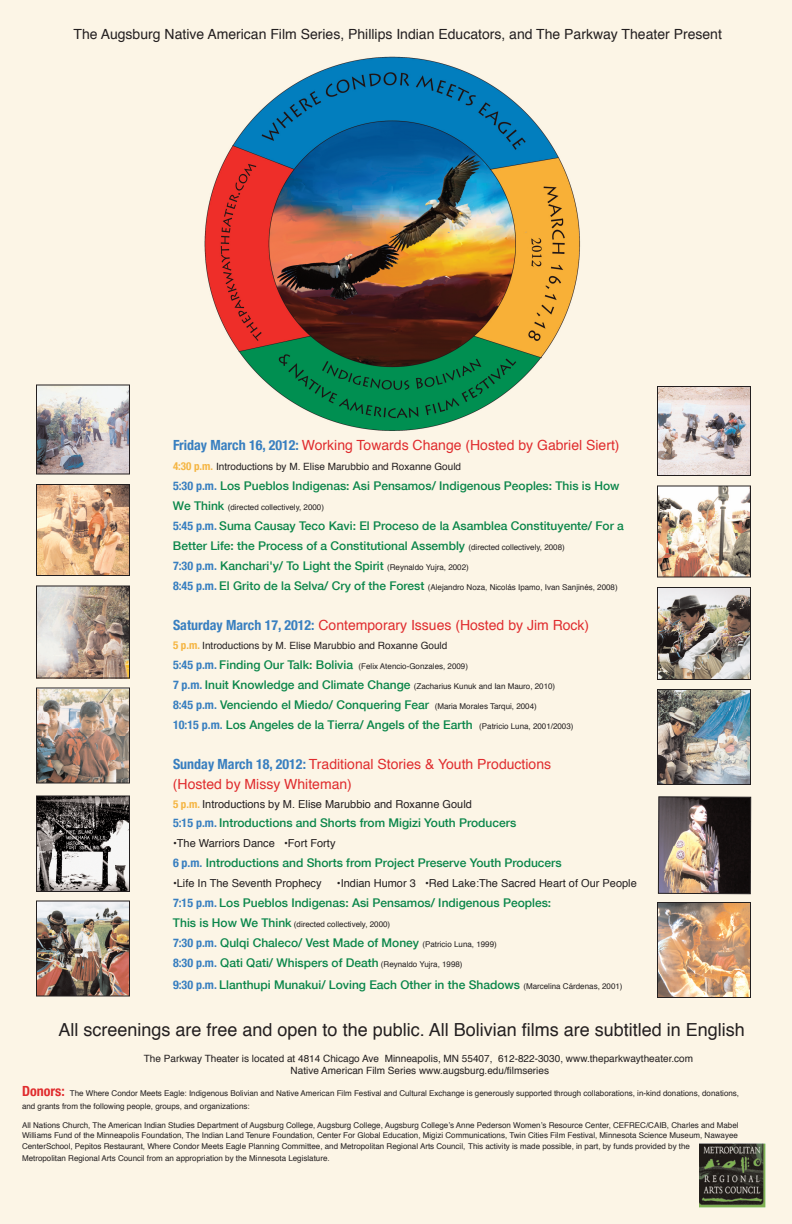
<style>
.page{position:relative;width:792px;height:1224px;background:#fcf5e6}
.page>*{position:absolute;margin:0;border:0;box-sizing:border-box;transform-origin:0 0}
.t1{font:18px "Helvetica";color:#231f20}
.t2{font:14px/19.9px "Helvetica";color:#e02c2e}
.t3{font:14px "Helvetica";color:#231f20}
.t4{font:500 12px/20px "Helvetica Neue";color:#0a864a}
.t5{font:11px "Helvetica";color:#231f20}
.t6{font:10px/12px "Helvetica";color:#231f20;text-align:center}
.t7{font:8px/12.5px "Helvetica";color:#231f20}
.s1{font-family:"Helvetica Neue";font-weight:700;font-stretch:condensed;color:#387fc0}
.s2{font-family:"Helvetica Neue";font-weight:700;font-stretch:condensed;font-size:11px;color:#f5b542}
.s3{font-weight:700;font-stretch:condensed;color:#387fc0}
.s4{font-family:"Helvetica Neue";font-weight:500;font-size:12px;color:#0a864a}
.s5{font-family:"Helvetica";font-weight:400;font-size:8px;color:#231f20}
.s6{font-family:"Helvetica Neue";font-weight:700;font-stretch:condensed;font-size:12px;color:#387fc0}
.s7{font-family:"Helvetica Neue";font-weight:700;font-stretch:condensed;color:#f5b542}
.s8{font-family:"Helvetica Neue";font-weight:700;font-stretch:condensed;font-size:14px;color:#e02c2e}
</style>
<div class="page">
<img style="left:38px;top:386px;width:90px;height:86px">
<div style="left:36px;top:384px;width:94px;height:90px;border:1px solid #231f20"></div>
<img style="left:38px;top:486px;width:90px;height:88px">
<div style="left:36px;top:484px;width:94px;height:92px;border:1px solid #231f20"></div>
<img style="left:38px;top:588px;width:90px;height:89px">
<div style="left:36px;top:586px;width:94px;height:93px;border:1px solid #231f20"></div>
<img style="left:38px;top:690px;width:90px;height:92px">
<div style="left:36px;top:688px;width:94px;height:96px;border:1px solid #231f20"></div>
<img style="left:38px;top:902px;width:90px;height:92px">
<div style="left:36px;top:900px;width:94px;height:96px;border:1px solid #231f20"></div>
<img style="left:659px;top:388px;width:90px;height:86px">
<div style="left:657px;top:386px;width:94px;height:90px;border:1px solid #231f20"></div>
<img style="left:659px;top:488px;width:90px;height:88px">
<div style="left:657px;top:486px;width:94px;height:92px;border:1px solid #231f20"></div>
<img style="left:659px;top:589px;width:90px;height:89px">
<div style="left:657px;top:587px;width:94px;height:93px;border:1px solid #231f20"></div>
<img style="left:659px;top:691px;width:90px;height:92px">
<div style="left:657px;top:689px;width:94px;height:96px;border:1px solid #231f20"></div>
<img style="left:659px;top:904px;width:90px;height:92px">
<div style="left:657px;top:902px;width:94px;height:96px;border:1px solid #231f20"></div>
<img style="left:204px;top:56px;width:376px;height:375px">
<img style="left:699px;top:1144px;width:66px;height:63px">
<img style="left:657px;top:796px;width:95px;height:99px">
<img style="left:38px;top:798px;width:90px;height:92px">
<div style="left:36px;top:796px;width:94px;height:96px;border:1px solid #231f20"></div>
<h2 class="t3" style="left:73px;top:28px;width:650px">The Augsburg Native American Film Series, Phillips Indian Educators, and The Parkway Theater Present</h2>
<h2 class="t2" style="left:173px;top:437px;width:448px"><span class="s1">Friday March 16, 2012:</span> Working Towards Change (Hosted by Gabriel Siert)</h2>
<p class="t6" style="left:173px;top:462px;width:290px"><span class="s2">4:30 p.m.</span> Introductions by M. Elise Marubbio and Roxanne Gould</p>
<h3 class="t4" style="left:173px;top:476px;width:448px"><span class="s3">5:30 p.m.</span> Los Pueblos Indigenas: Asi Pensamos/ Indigenous Peoples: This is How</h3>
<p class="t7" style="left:173px;top:502px;width:153px"><span class="s4">We Think</span> (directed collectively, 2000)</p>
<h3 class="t4" style="left:173px;top:516px;width:452px"><span class="s3">5:45 p.m.</span> Suma Causay Teco Kavi: El Proceso de la Asamblea Constituyente/ For a<br>Better Life: the Process of a Constitutional Assembly <span class="s5">(directed collectively, 2008)<br></span><span class="s3">7:30 p.m.</span> Kanchari'y/ To Light the Spirit <span class="s5">(Reynaldo Yujra, 2002)</span></h3>
<p class="t7" style="left:173px;top:582px;width:446px"><span class="s6">8:45 p.m.</span> <span class="s4">El Grito de la Selva/ Cry of the Forest</span> (Alejandro Noza, Nicolás Ipamo, Ivan Sanjinés, 2008)</p>
<h2 class="t2" style="left:173px;top:617px;width:418px"><span class="s1">Saturday March 17, 2012:</span> Contemporary Issues (Hosted by Jim Rock)</h2>
<p class="t6" style="left:173px;top:641px;width:276px"><span class="s2">5 p.m.</span> Introductions by M. Elise Marubbio and Roxanne Gould</p>
<p class="t7" style="left:173px;top:661px;width:297px"><span class="s6">5:45 p.m.</span> <span class="s4">Finding Our Talk: Bolivia</span> (Felix Atencio-Gonzales, 2009)</p>
<p class="t7" style="left:173px;top:681px;width:384px"><span class="s6">7 p.m.</span> <span class="s4">Inuit Knowledge and Climate Change</span> (Zacharius Kunuk and Ian Mauro, 2010)</p>
<h3 class="t4" style="left:173px;top:695px;width:402px"><span class="s3">8:45 p.m.</span> Venciendo el Miedo/ Conquering Fear <span class="s5">(Maria Morales Tarqui, 2004)<br></span><span class="s3">10:15 p.m.</span> Los Angeles de la Tierra/ Angels of the Earth <span class="s5">(Patricio Luna, 2001/2003)</span></h3>
<h2 class="t2" style="left:173px;top:756px;width:380px"><span class="s1">Sunday March 18, 2012:</span> Traditional Stories &amp; Youth Productions (Hosted by Missy Whiteman)</h2>
<h3 class="t5" style="left:173px;top:800px;width:300px"><span class="s7">5 p.m.</span> Introductions by M. Elise Marubbio and Roxanne Gould</h3>
<h3 class="t4" style="left:173px;top:813px;width:345px"><span class="s3">5:15 p.m.</span> Introductions and Shorts from Migizi Youth Producers</h3>
<h3 class="t5" style="left:173px;top:839px;width:164px">•The Warriors Dance •Fort Forty</h3>
<h3 class="t4" style="left:173px;top:853px;width:390px"><span class="s3">6 p.m.</span> Introductions and Shorts from Project Preserve Youth Producers</h3>
<h3 class="t5" style="left:173px;top:879px;width:150px">•Life In The Seventh Prophecy</h3>
<h3 class="t5" style="left:337px;top:879px;width:301px">•Indian Humor 3 •Red Lake:The Sacred Heart of Our People</h3>
<h3 class="t4" style="left:173px;top:893px;width:380px"><span class="s3">7:15 p.m.</span> Los Pueblos Indigenas: Asi Pensamos/ Indigenous Peoples:</h3>
<p class="t7" style="left:173px;top:919px;width:219px"><span class="s4">This is How We Think</span> (directed collectively, 2000)</p>
<h3 class="t4" style="left:173px;top:933px;width:325px"><span class="s3">7:30 p.m.</span> Qulqi Chaleco/ Vest Made of Money <span class="s5">(Patricio Luna, 1999)<br></span><span class="s3">8:30 p.m.</span> Qati Qati/ Whispers of Death <span class="s5">(Reynaldo Yujra, 1998)</span></h3>
<h3 class="t4" style="left:173px;top:975px;width:451px"><span class="s3">9:30 p.m.</span> Llanthupi Munakui/ Loving Each Other in the Shadows <span class="s5">(Marcelina Cárdenas, 2001)</span></h3>
<h1 class="t1" style="left:58px;top:1022px;width:688px">All screenings are free and open to the public. All Bolivian films are subtitled in English</h1>
<p class="t6" style="left:144px;top:1053px;width:551px">The Parkway Theater is located at 4814 Chicago Ave Minneapolis, MN 55407, 612-822-3030, www.theparkwaytheater.com<br>Native American Film Series www.augsburg.edu/filmseries</p>
<p class="t7" style="left:22px;top:1088px;width:719px"><span class="s8">Donors:</span> The Where Condor Meets Eagle: Indigenous Bolivian and Native American Film Festival and Cultural Exchange is generously supported through collaborations, in-kind donations, donations, and grants from the following people, groups, and organizations:</p>
<p class="t7" style="left:22px;top:1121px;width:718px;line-height:9.6px">All Nations Church, The American Indian Studies Department of Augsburg College, Augsburg College, Augsburg College’s Anne Pederson Women’s Resource Center, CEFREC/CAIB, Charles and Mabel<br>Williams Fund of the Minneapolis Foundation, The Indian Land Tenure Foundation, Center For Global Education, Migizi Communications, Twin Cities Film Festival, Minnesota Science Museum, Nawayee</p>
<p class="t7" style="left:22px;top:1141px;width:670px;line-height:12.2px">CenterSchool, Pepitos Restaurant, Where Condor Meets Eagle Planning Committee, and Metropolitan Regional Arts Council, This activity is made possible, in part, by funds provided by the<br>Metropolitan Regional Arts Council from an appropriation by the Minnesota Legislature.</p>
</div>
